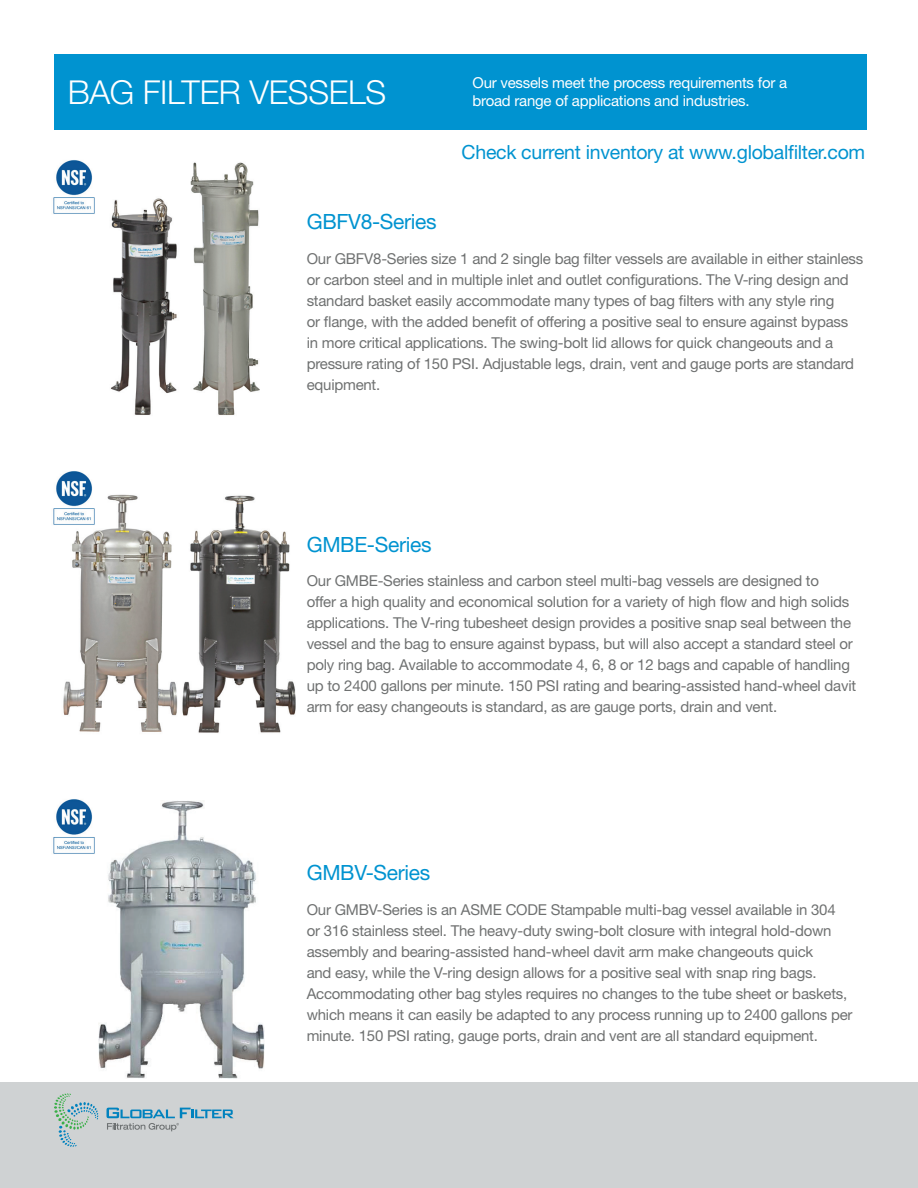
<style>
.page{position:relative;width:918px;height:1188px;background:#fff}
.page>*{position:absolute;margin:0;border:0;box-sizing:border-box;transform-origin:0 0}
.t1{font:300 33px "Helvetica Neue LT Std";letter-spacing:-.01em;color:#fff}
.t2{font:21px "Helvetica Neue LT Std";letter-spacing:-.015em;color:#0093d0}
.t3{font:19.5px "Helvetica Neue LT Std";letter-spacing:-.015em;color:#0093d0}
.t4{font:15px/21px "Helvetica Neue LT Std";letter-spacing:-.015em;color:#6f7171}
.t5{font:15px/18px "Helvetica Neue LT Std";letter-spacing:-.015em;color:#fff}
</style>
<div class="page">
<div style="left:0;top:1082px;width:918px;height:106px;background:#cfd2d3"></div>
<svg style="left:54px;top:1094px;width:44px;height:53px"></svg>
<svg style="left:107px;top:1108px;width:127px;height:23px"></svg>
<img style="left:98px;top:801px;width:167px;height:278px">
<img style="left:63px;top:494px;width:233px;height:239px">
<img style="left:110px;top:162px;width:150px;height:253px">
<img style="left:53px;top:160px;width:42px;height:54px">
<img style="left:53px;top:471px;width:43px;height:56px">
<img style="left:53px;top:799px;width:42px;height:55px">
<div style="left:54px;top:54px;width:812px;height:76px;background:#0093d0"></div>
<h1 class="t1" style="left:68px;top:72px;width:320px">BAG FILTER VESSELS</h1>
<p class="t5" style="left:472px;top:74px;width:316px">Our vessels meet the process requirements for a broad range of applications and industries.</p>
<h3 class="t3" style="left:462px;top:140px;width:405px">Check current inventory at www.globalfilter.com</h3>
<h2 class="t2" style="left:307px;top:209px;width:131px">GBFV8-Series</h2>
<p class="t4" style="left:307px;top:248px;width:558px">Our GBFV8-Series size 1 and 2 single bag filter vessels are available in either stainless or carbon steel and in multiple inlet and outlet configurations. The V-ring design and standard basket easily accommodate many types of bag filters with any style ring<br>or flange, with the added benefit of offering a positive seal to ensure against bypass in more critical applications. The swing-bolt lid allows for quick changeouts and a pressure rating of 150 PSI. Adjustable legs, drain, vent and gauge ports are standard equipment.</p>
<h2 class="t2" style="left:307px;top:532px;width:126px">GMBE-Series</h2>
<p class="t4" style="left:307px;top:570px;width:551px">Our GMBE-Series stainless and carbon steel multi-bag vessels are designed to<br>offer a high quality and economical solution for a variety of high flow and high solids applications. The V-ring tubesheet design provides a positive snap seal between the vessel and the bag to ensure against bypass, but will also accept a standard steel or poly ring bag. Available to accommodate 4, 6, 8 or 12 bags and capable of handling up to 2400 gallons per minute. 150 PSI rating and bearing-assisted hand-wheel davit arm for easy changeouts is standard, as are gauge ports, drain and vent.</p>
<h2 class="t2" style="left:307px;top:860px;width:125px">GMBV-Series</h2>
<p class="t4" style="left:307px;top:899px;width:547px">Our GMBV-Series is an ASME CODE Stampable multi-bag vessel available in 304 or 316 stainless steel. The heavy-duty swing-bolt closure with integral hold-down assembly and bearing-assisted hand-wheel davit arm make changeouts quick<br>and easy, while the V-ring design allows for a positive seal with snap ring bags.<br>Accommodating other bag styles requires no changes to the tube sheet or baskets, which means it can easily be adapted to any process running up to 2400 gallons per minute. 150 PSI rating, gauge ports, drain and vent are all standard equipment.</p>
</div>
